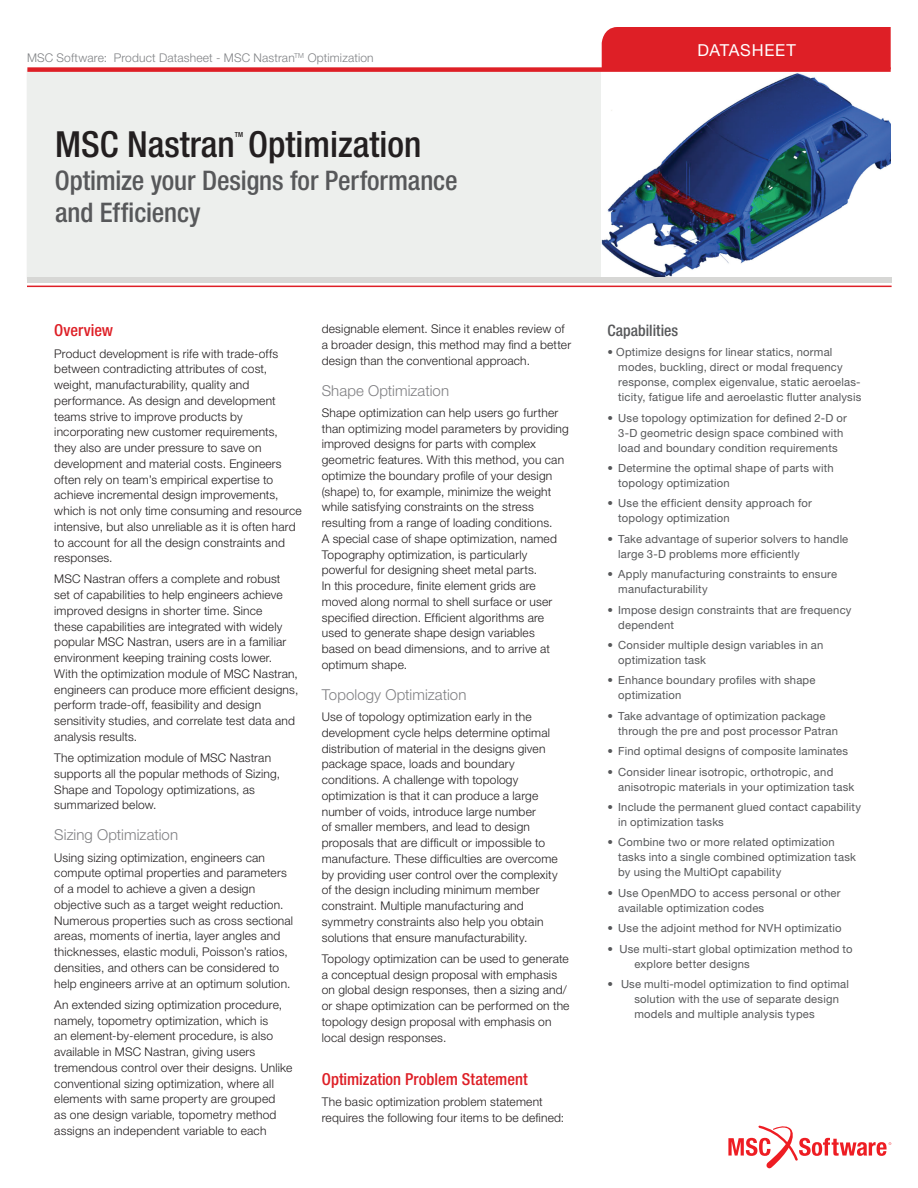
<style>
.page{position:relative;width:918px;height:1188px;background:#fff}
.page>*{position:absolute;margin:0;border:0;box-sizing:border-box;transform-origin:0 0}
.Cover_-_Title{font:500 condensed 36px "Helvetica Neue LT Pro";color:#231f20}
.Cover_-_Subtitle{font:500 condensed 27px/32.4px "Helvetica Neue LT Pro";letter-spacing:-.005em;color:#57585a}
.Body_-_Text{font:500 condensed 16.5px "Helvetica Neue LT Pro";color:#de1f26}
.Top_-_Doc_Title{font:16.5px "Helvetica Neue LT Pro";letter-spacing:.04em;color:#fff}
.Body_-_Heading{font:500 condensed 16.5px "Helvetica Neue LT Pro";color:#de1f26}
.side_bullets{font:500 condensed 15.75px "Helvetica Neue LT Pro";letter-spacing:.005em;color:#57585a}
.Body_-_Subheading{font:300 15px "Helvetica Neue LT Pro";letter-spacing:.005em;color:#808083}
.Body_-_Text-2{font:300 12px/15.8px "Helvetica Neue LT Pro";letter-spacing:.015em;color:#231f20}
.Top_-_Doc_Caption{font:300 12px "Helvetica Neue LT Pro";letter-spacing:.015em;color:#808285}
.side_bullets-2{font:11.25px/15px "Helvetica Neue LT Pro";letter-spacing:.015em;color:#57585a}
.Cover_-_Title-2{font:500 condensed 7.05px "Helvetica Neue LT Pro";color:#231f20}
</style>
<div class="page">
<svg style="left:728px;top:1125px;width:163px;height:44px"></svg>
<div style="left:602px;top:27px;width:289px;height:40px;background:#de1f26"></div>
<div style="left:27px;top:70px;width:862px;height:209px;background:#edefed;border:1px solid #edefed"></div>
<img style="left:602px;top:72px;width:289px;height:206px">
<div style="left:27px;top:278px;width:864px;height:5px;background:#d7d7d5"></div>
<hr style="left:27px;top:286px;width:865px;height:1px;background:#de1f26">
<div style="left:27px;top:67px;width:864px;height:5px;background:#de1f26"></div>
<p class="Top_-_Doc_Caption" style="left:27px;top:50px;width:348px">MSC Software: Product Datasheet - MSC Nastran<sup>TM</sup> Optimization</p>
<p class="Cover_-_Title" style="left:55px;top:123px;width:368px">MSC Nastran Optimization</p>
<p class="Cover_-_Title-2" style="left:235px;top:130px;width:10px">TM</p>
<p class="Cover_-_Subtitle" style="left:55px;top:164px;width:404px">Optimize your Designs for Performance and Efficiency</p>
<p class="Top_-_Doc_Title" style="left:697px;top:40px;width:100px">DATASHEET</p>
<p class="Body_-_Heading" style="left:54px;top:321px;width:60px">Overview</p>
<p class="Body_-_Text-2" style="left:54px;top:345px;width:249px">Product development is rife with trade-offs between contradicting attributes of cost, weight, manufacturability, quality and performance. As design and development teams strive to improve products by incorporating new customer requirements, they also are under pressure to save on development and material costs. Engineers often rely on team’s empirical expertise to achieve incremental design improvements, which is not only time consuming and resource intensive, but also unreliable as it is often hard to account for all the design constraints and responses.</p>
<p class="Body_-_Text-2" style="left:54px;top:571px;width:246px">MSC Nastran offers a complete and robust set of capabilities to help engineers achieve improved designs in shorter time. Since<br>these capabilities are integrated with widely popular MSC Nastran, users are in a familiar environment keeping training costs lower.<br>With the optimization module of MSC Nastran, engineers can produce more efficient designs, perform trade-off, feasibility and design sensitivity studies, and correlate test data and analysis results.</p>
<p class="Body_-_Text-2" style="left:54px;top:750px;width:227px">The optimization module of MSC Nastran supports all the popular methods of Sizing, Shape and Topology optimizations, as summarized below.</p>
<p class="Body_-_Subheading" style="left:54px;top:826px;width:125px">Sizing Optimization</p>
<p class="Body_-_Text-2" style="left:54px;top:849px;width:240px">Using sizing optimization, engineers can compute optimal properties and parameters of a model to achieve a given a design objective such as a target weight reduction.<br>Numerous properties such as cross sectional areas, moments of inertia, layer angles and thicknesses, elastic moduli, Poisson’s ratios, densities, and others can be considered to help engineers arrive at an optimum solution.</p>
<p class="Body_-_Text-2" style="left:54px;top:996px;width:240px">An extended sizing optimization procedure, namely, topometry optimization, which is<br>an element-by-element procedure, is also available in MSC Nastran, giving users tremendous control over their designs. Unlike conventional sizing optimization, where all elements with same property are grouped<br>as one design variable, topometry method assigns an independent variable to each</p>
<p class="Body_-_Text-2" style="left:322px;top:321px;width:251px">designable element. Since it enables review of a broader design, this method may find a better design than the conventional approach.</p>
<p class="Body_-_Subheading" style="left:322px;top:381px;width:129px">Shape Optimization</p>
<p class="Body_-_Text-2" style="left:322px;top:405px;width:249px">Shape optimization can help users go further than optimizing model parameters by providing improved designs for parts with complex geometric features. With this method, you can optimize the boundary profile of your design (shape) to, for example, minimize the weight while satisfying constraints on the stress resulting from a range of loading conditions.<br>A special case of shape optimization, named Topography optimization, is particularly powerful for designing sheet metal parts.<br>In this procedure, finite element grids are moved along normal to shell surface or user specified direction. Efficient algorithms are used to generate shape design variables based on bead dimensions, and to arrive at optimum shape.</p>
<p class="Body_-_Subheading" style="left:322px;top:686px;width:146px">Topology Optimization</p>
<p class="Body_-_Text-2" style="left:322px;top:709px;width:237px">Use of topology optimization early in the development cycle helps determine optimal distribution of material in the designs given package space, loads and boundary conditions. A challenge with topology optimization is that it can produce a large number of voids, introduce large number<br>of smaller members, and lead to design proposals that are difficult or impossible to manufacture. These difficulties are overcome by providing user control over the complexity of the design including minimum member constraint. Multiple manufacturing and symmetry constraints also help you obtain solutions that ensure manufacturability.</p>
<p class="Body_-_Text-2" style="left:322px;top:950px;width:249px">Topology optimization can be used to generate a conceptual design proposal with emphasis on global design responses, then a sizing and/ or shape optimization can be performed on the topology design proposal with emphasis on local design responses.</p>
<p class="Body_-_Text" style="left:322px;top:1069px;width:207px">Optimization Problem Statement</p>
<p class="Body_-_Text-2" style="left:322px;top:1093px;width:244px">The basic optimization problem statement requires the following four items to be defined:</p>
<p class="side_bullets" style="left:608px;top:321px;width:72px">Capabilities</p>
<p class="side_bullets-2" style="left:618px;top:345px;width:245px;text-indent:-11px">• Optimize designs for linear statics, normal modes, buckling, direct or modal frequency response, complex eigenvalue, static aeroelas&shy;ticity, fatigue life and aeroelastic flutter analysis</p>
<p class="side_bullets-2" style="left:618px;top:410px;width:230px;text-indent:-11px">• Use topology optimization for defined 2-D or<br>3-D geometric design space combined with load and boundary condition requirements</p>
<p class="side_bullets-2" style="left:618px;top:460px;width:217px;text-indent:-11px">• Determine the optimal shape of parts with topology optimization</p>
<p class="side_bullets-2" style="left:618px;top:496px;width:195px;text-indent:-11px">• Use the efficient density approach for topology optimization</p>
<p class="side_bullets-2" style="left:618px;top:531px;width:232px;text-indent:-11px">• Take advantage of superior solvers to handle large 3-D problems more efficiently</p>
<p class="side_bullets-2" style="left:618px;top:567px;width:220px;text-indent:-11px">• Apply manufacturing constraints to ensure manufacturability</p>
<p class="side_bullets-2" style="left:618px;top:602px;width:235px;text-indent:-11px">• Impose design constraints that are frequency dependent</p>
<p class="side_bullets-2" style="left:618px;top:637px;width:207px;text-indent:-11px">• Consider multiple design variables in an optimization task</p>
<p class="side_bullets-2" style="left:618px;top:673px;width:199px;text-indent:-11px">• Enhance boundary profiles with shape optimization</p>
<p class="side_bullets-2" style="left:618px;top:708px;width:221px;text-indent:-11px">• Take advantage of optimization package through the pre and post processor Patran</p>
<p class="side_bullets-2" style="left:608px;top:744px;width:242px">• Find optimal designs of composite laminates</p>
<p class="side_bullets-2" style="left:618px;top:764px;width:238px;text-indent:-11px">• Consider linear isotropic, orthotropic, and anisotropic materials in your optimization task</p>
<p class="side_bullets-2" style="left:618px;top:799px;width:244px;text-indent:-11px">• Include the permanent glued contact capability in optimization tasks</p>
<p class="side_bullets-2" style="left:618px;top:835px;width:239px;text-indent:-11px">• Combine two or more related optimization tasks into a single combined optimization task by using the MultiOpt capability</p>
<p class="side_bullets-2" style="left:618px;top:885px;width:224px;text-indent:-11px">• Use OpenMDO to access personal or other available optimization codes</p>
<p class="side_bullets-2" style="left:608px;top:921px;width:236px">• Use the adjoint method for NVH optimizatio</p>
<p class="side_bullets-2" style="left:634px;top:941px;width:220px;text-indent:-27px">• Use multi-start global optimization method to explore better designs</p>
<p class="side_bullets-2" style="left:634px;top:976px;width:216px;text-indent:-27px">• Use multi-model optimization to find optimal solution with the use of separate design models and multiple analysis types</p>
</div>
